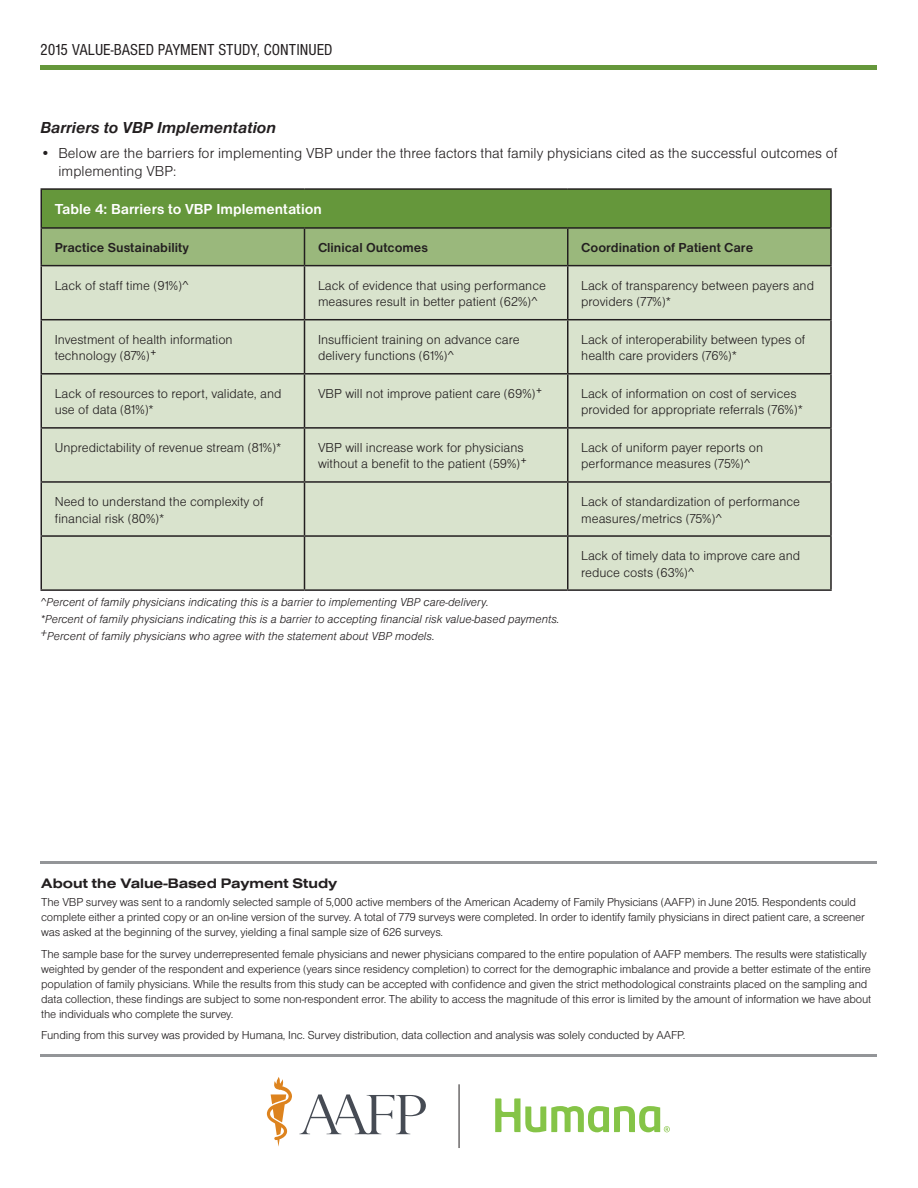
<style>
.page{position:relative;width:918px;height:1188px;background:#fff}
.page>*{position:absolute;margin:0;border:0;box-sizing:border-box;transform-origin:0 0}
.t1{font:condensed 16.5px "Nimbus San D";color:#231f20}
.t2{font:italic 700 16.5px "Nimbus San D";color:#231f20}
.t3{font:15px/18px "Nimbus San D Ligh";color:#231f20}
.t4{font:700 15px "Nimbus San D";color:#fff}
.t5{font:14.25px "Nimbus San D Bold Exte";color:#231f20}
.t6{font:13.5px/16.2px "Nimbus San D Ligh";color:#231f20}
.t7{font:700 13.5px "Nimbus San D";color:#231f20}
.t8{font:12px/15px "Nimbus San D Ligh";letter-spacing:-.015em;color:#231f20}
.t9{font:12px "Nimbus San D Ligh Ital";color:#231f20}
</style>
<div class="page">
<svg style="left:299px;top:1094px;width:127px;height:40px"></svg>
<svg style="left:267px;top:1077px;width:25px;height:70px"></svg>
<svg style="left:495px;top:1098px;width:175px;height:34px"></svg>
<hr style="left:40px;top:861px;width:838px;height:3px;background:#939598">
<hr style="left:459px;top:1084px;width:1px;height:64px;background:#231f20">
<hr style="left:40px;top:1054px;width:838px;height:3px;background:#939598">
<div style="left:41px;top:189px;width:790px;height:39px;background:#65973b"></div>
<div style="left:42px;top:229px;width:788px;height:36px;background:#9ab87c"></div>
<div style="left:42px;top:266px;width:788px;height:323px;background:#d9e3cd"></div>
<hr style="left:40px;top:188px;width:264px;height:2px;background:#231f20">
<hr style="left:40px;top:190px;width:2px;height:37px;background:#231f20">
<hr style="left:304px;top:188px;width:264px;height:2px;background:#231f20">
<hr style="left:568px;top:188px;width:264px;height:2px;background:#231f20">
<hr style="left:830px;top:190px;width:2px;height:37px;background:#231f20">
<hr style="left:40px;top:227px;width:264px;height:2px;background:#231f20">
<hr style="left:40px;top:229px;width:2px;height:36px;background:#231f20">
<hr style="left:304px;top:227px;width:264px;height:2px;background:#231f20">
<hr style="left:304px;top:229px;width:1px;height:36px;background:#231f20">
<hr style="left:568px;top:227px;width:264px;height:2px;background:#231f20">
<hr style="left:567px;top:229px;width:1px;height:36px;background:#231f20">
<hr style="left:830px;top:229px;width:2px;height:36px;background:#231f20">
<hr style="left:40px;top:265px;width:264px;height:1px;background:#231f20">
<hr style="left:40px;top:266px;width:2px;height:53px;background:#231f20">
<hr style="left:304px;top:265px;width:264px;height:1px;background:#231f20">
<hr style="left:304px;top:266px;width:1px;height:53px;background:#231f20">
<hr style="left:568px;top:265px;width:264px;height:1px;background:#231f20">
<hr style="left:567px;top:266px;width:1px;height:53px;background:#231f20">
<hr style="left:830px;top:266px;width:2px;height:53px;background:#231f20">
<hr style="left:40px;top:319px;width:264px;height:1px;background:#231f20">
<hr style="left:40px;top:320px;width:2px;height:53px;background:#231f20">
<hr style="left:304px;top:319px;width:264px;height:1px;background:#231f20">
<hr style="left:304px;top:320px;width:1px;height:53px;background:#231f20">
<hr style="left:568px;top:319px;width:264px;height:1px;background:#231f20">
<hr style="left:567px;top:320px;width:1px;height:53px;background:#231f20">
<hr style="left:830px;top:320px;width:2px;height:53px;background:#231f20">
<hr style="left:40px;top:373px;width:264px;height:2px;background:#231f20">
<hr style="left:40px;top:375px;width:2px;height:52px;background:#231f20">
<hr style="left:304px;top:373px;width:264px;height:2px;background:#231f20">
<hr style="left:304px;top:375px;width:1px;height:52px;background:#231f20">
<hr style="left:568px;top:373px;width:264px;height:2px;background:#231f20">
<hr style="left:567px;top:375px;width:1px;height:52px;background:#231f20">
<hr style="left:830px;top:375px;width:2px;height:52px;background:#231f20">
<hr style="left:40px;top:427px;width:264px;height:2px;background:#231f20">
<hr style="left:40px;top:429px;width:2px;height:52px;background:#231f20">
<hr style="left:304px;top:427px;width:264px;height:2px;background:#231f20">
<hr style="left:304px;top:429px;width:1px;height:52px;background:#231f20">
<hr style="left:568px;top:427px;width:264px;height:2px;background:#231f20">
<hr style="left:567px;top:429px;width:1px;height:52px;background:#231f20">
<hr style="left:830px;top:429px;width:2px;height:52px;background:#231f20">
<hr style="left:40px;top:481px;width:264px;height:2px;background:#231f20">
<hr style="left:40px;top:483px;width:2px;height:52px;background:#231f20">
<hr style="left:304px;top:481px;width:264px;height:2px;background:#231f20">
<hr style="left:304px;top:483px;width:1px;height:52px;background:#231f20">
<hr style="left:568px;top:481px;width:264px;height:2px;background:#231f20">
<hr style="left:567px;top:483px;width:1px;height:52px;background:#231f20">
<hr style="left:830px;top:483px;width:2px;height:52px;background:#231f20">
<hr style="left:40px;top:535px;width:264px;height:2px;background:#231f20">
<hr style="left:40px;top:537px;width:2px;height:52px;background:#231f20">
<hr style="left:304px;top:535px;width:264px;height:2px;background:#231f20">
<hr style="left:304px;top:537px;width:1px;height:52px;background:#231f20">
<hr style="left:568px;top:535px;width:264px;height:2px;background:#231f20">
<hr style="left:567px;top:537px;width:1px;height:52px;background:#231f20">
<hr style="left:830px;top:537px;width:2px;height:52px;background:#231f20">
<hr style="left:40px;top:589px;width:264px;height:2px;background:#231f20">
<hr style="left:304px;top:589px;width:264px;height:2px;background:#231f20">
<hr style="left:568px;top:589px;width:264px;height:2px;background:#231f20">
<div style="left:40px;top:65px;width:838px;height:5px;background:#65973b"></div>
<p class="t1" style="left:40px;top:41px;width:294px">2015 VALUE-BASED PAYMENT STUDY, CONTINUED</p>
<p class="t2" style="left:40px;top:118px;width:237px">Barriers to VBP Implementation</p>
<p class="t3" style="left:58px;top:143px;width:781px;text-indent:-18px">• Below are the barriers for implementing VBP under the three factors that family physicians cited as the successful outcomes of implementing VBP:</p>
<p class="t4" style="left:55px;top:201px;width:269px">Table 4: Barriers to VBP Implementation</p>
<p class="t7" style="left:55px;top:240px;width:136px">Practice Sustainability</p>
<p class="t7" style="left:318px;top:240px;width:112px">Clinical Outcomes</p>
<p class="t7" style="left:581px;top:240px;width:173px">Coordination of Patient Care</p>
<p class="t6" style="left:55px;top:277px;width:136px">Lack of staff time (91%)^</p>
<p class="t6" style="left:318px;top:277px;width:229px">Lack of evidence that using performance measures result in better patient (62%)^</p>
<p class="t6" style="left:581px;top:277px;width:234px">Lack of transparency between payers and providers (77%)*</p>
<p class="t6" style="left:55px;top:331px;width:179px">Investment of health information technology (87%)+</p>
<p class="t6" style="left:318px;top:331px;width:203px">Insufficient training on advance care delivery functions (61%)^</p>
<p class="t6" style="left:581px;top:331px;width:226px">Lack of interoperability between types of health care providers (76%)*</p>
<p class="t6" style="left:55px;top:385px;width:228px">Lack of resources to report, validate, and use of data (81%)*</p>
<p class="t6" style="left:318px;top:385px;width:226px">VBP will not improve patient care (69%)+</p>
<p class="t6" style="left:581px;top:385px;width:223px">Lack of information on cost of services provided for appropriate referrals (76%)*</p>
<p class="t6" style="left:55px;top:439px;width:228px">Unpredictability of revenue stream (81%)*</p>
<p class="t6" style="left:318px;top:439px;width:211px">VBP will increase work for physicians without a benefit to the patient (59%)+</p>
<p class="t6" style="left:581px;top:439px;width:183px">Lack of uniform payer reports on performance measures (75%)^</p>
<p class="t6" style="left:55px;top:494px;width:210px">Need to understand the complexity of financial risk (80%)*</p>
<p class="t6" style="left:581px;top:494px;width:220px">Lack of standardization of performance measures/metrics (75%)^</p>
<p class="t6" style="left:581px;top:548px;width:221px">Lack of timely data to improve care and reduce costs (63%)^</p>
<p class="t9" style="left:40px;top:595px;width:450px">^Percent of family physicians indicating this is a barrier to implementing VBP care-delivery.</p>
<p class="t9" style="left:40px;top:613px;width:521px">*Percent of family physicians indicating this is a barrier to accepting financial risk value-based payments.</p>
<p class="t9" style="left:40px;top:630px;width:396px">+Percent of family physicians who agree with the statement about VBP models.</p>
<p class="t5" style="left:41px;top:875px;width:298px">About the Value-Based Payment Study</p>
<p class="t8" style="left:41px;top:894px;width:825px">The VBP survey was sent to a randomly selected sample of 5,000 active members of the American Academy of Family Physicians (AAFP) in June 2015. Respondents could complete either a printed copy or an on-line version of the survey. A total of 779 surveys were completed. In order to identify family physicians in direct patient care, a screener was asked at the beginning of the survey, yielding a final sample size of 626 surveys.</p>
<p class="t8" style="left:41px;top:946px;width:832px">The sample base for the survey underrepresented female physicians and newer physicians compared to the entire population of AAFP members. The results were statistically weighted by gender of the respondent and experience (years since residency completion) to correct for the demographic imbalance and provide a better estimate of the entire population of family physicians. While the results from this study can be accepted with confidence and given the strict methodological constraints placed on the sampling and data collection, these findings are subject to some non-respondent error. The ability to access the magnitude of this error is limited by the amount of information we have about the individuals who complete the survey.</p>
<p class="t8" style="left:41px;top:1028px;width:646px">Funding from this survey was provided by Humana, Inc. Survey distribution, data collection and analysis was solely conducted by AAFP.</p>
</div>
